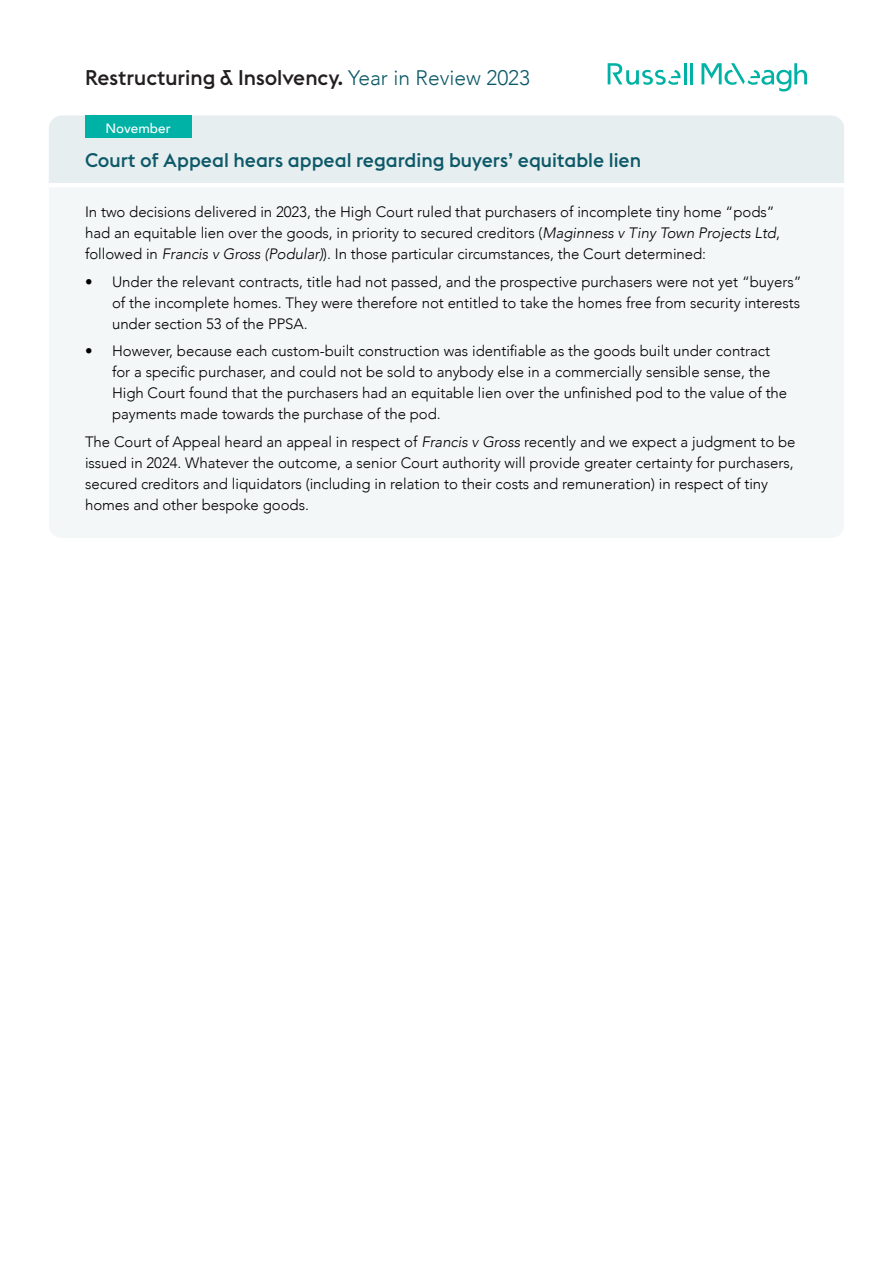
<style>
.page{position:relative;width:893px;height:1263px;background:#fff}
.page>*{position:absolute;margin:0;border:0;box-sizing:border-box;transform-origin:0 0}
.t1{font:500 21px "Euclid Flex";color:#231f20}
.t2{font:500 19.5px "Euclid Flex";color:#0d5968}
.Body{font:300 15px/21px "Avenir";letter-spacing:-.005em;color:#000}
.t3{font:500 13.5px "Avenir";color:#fff}
.s1{font-family:"Avenir";font-weight:300;color:#0d5968}
.s2{font-style:italic}
</style>
<div class="page">
<hr style="left:684px;top:63px;width:2px;height:21px;background:#00b2a5">
<hr style="left:690px;top:63px;width:3px;height:21px;background:#00b2a5">
<svg style="left:608px;top:63px;width:72px;height:22px"></svg>
<svg style="left:701px;top:63px;width:106px;height:28px"></svg>
<div style="left:49px;top:116px;width:795px;height:422px;background:#f3f7f7;border-radius:13px"></div>
<div style="left:49px;top:116px;width:795px;height:67px;background:#e7eef0"></div>
<hr style="left:49px;top:183px;width:795px;height:4px;background:#fff">
<div style="left:85px;top:116px;width:106px;height:22px;background:#00b2a5"></div>
<p class="t1" style="left:85px;top:66px;width:447px">Restructuring &amp; Insolvency. <span class="s1">Year in Review 2023</span></p>
<p class="t3" style="left:105px;top:117px;width:67px">November</p>
<p class="t2" style="left:85px;top:149px;width:558px">Court of Appeal hears appeal regarding buyers’ equitable lien</p>
<p class="Body" style="left:85px;top:202px;width:696px">In two decisions delivered in 2023, the High Court ruled that purchasers of incomplete tiny home “pods” had an equitable lien over the goods, in priority to secured creditors (<span class="s2">Maginness v Tiny Town Projects Ltd</span>, followed in <span class="s2">Francis v Gross (Podular)</span>). In those particular circumstances, the Court determined:</p>
<p class="Body" style="left:112px;top:271px;width:691px;text-align:justify;text-indent:-27px">• Under the relevant contracts, title had not passed, and the prospective purchasers were not yet “buyers” of the incomplete homes. They were therefore not entitled to take the homes free from security interests under section 53 of the PPSA.</p>
<p class="Body" style="left:112px;top:341px;width:677px;text-indent:-27px">• However, because each custom-built construction was identifiable as the goods built under contract for a specific purchaser, and could not be sold to anybody else in a commercially sensible sense, the High Court found that the purchasers had an equitable lien over the unfinished pod to the value of the payments made towards the purchase of the pod.</p>
<p class="Body" style="left:85px;top:431px;width:712px">The Court of Appeal heard an appeal in respect of <span class="s2">Francis v Gross</span> recently and we expect a judgment to be issued in 2024. Whatever the outcome, a senior Court authority will provide greater certainty for purchasers, secured creditors and liquidators (including in relation to their costs and remuneration) in respect of tiny homes and other bespoke goods.</p>
</div>
